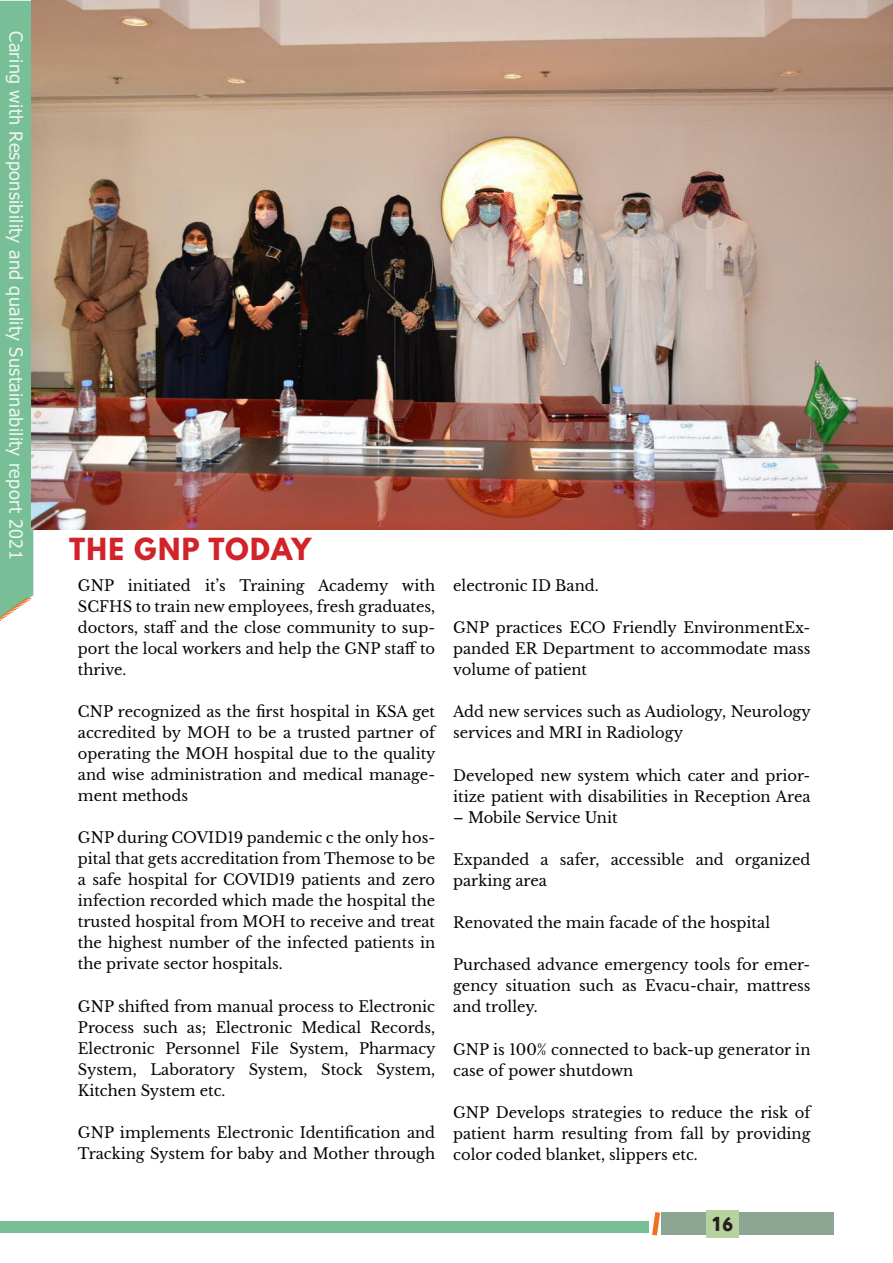
<style>
.page{position:relative;width:893px;height:1263px;background:#fff}
.page>*{position:absolute;margin:0;border:0;box-sizing:border-box;transform-origin:0 0}
.Main_Heading{font:700 27px "League Spartan";letter-spacing:.05em;color:#d1232a}
.t1{font:22.5px "Hacen Tehran";color:#231f20}
.t2{font:18px "Tahoma";letter-spacing:.02em;color:#ebf6ee}
.t3{font:15px/21px "Libre Baskerville";color:#040503;text-align:justify}
</style>
<div class="page">
<div style="left:0;top:1222px;width:648px;height:11px;background:#78be97"></div>
<div style="left:662px;top:1212px;width:172px;height:23px;background:#8da593"></div>
<svg style="left:652px;top:1212px;width:8px;height:23px"></svg>
<div style="left:706px;top:1210px;width:32px;height:28px;background:#b6d39f"></div>
<svg style="left:0;top:1px;width:893px;height:620px"></svg>
<img style="left:32px;top:0;width:861px;height:529px">
<p class="t2" style="left:28px;top:31px;width:529px;rotate:90deg">Caring with Responsibility and quality Sustainability report 2021</p>
<p class="Main_Heading" style="left:69px;top:528px;width:244px">THE GNP TODAY</p>
<p class="t3" style="left:78px;top:575px;width:359px">GNP initiated it’s Training Academy with SCFHS to train new employees, fresh graduates, doctors, staff and the close community to sup&shy;port the local workers and help the GNP staff to thrive.</p>
<p class="t3" style="left:78px;top:701px;width:359px">CNP recognized as the first hospital in KSA get accredited by MOH to be a trusted partner of operating the MOH hospital due to the quality and wise administration and medical manage&shy;ment methods</p>
<p class="t3" style="left:78px;top:827px;width:359px">GNP during COVID19 pandemic c the only hos&shy;pital that gets accreditation from Themose to be a safe hospital for COVID19 patients and zero infection recorded which made the hospital the trusted hospital from MOH to receive and treat the highest number of the infected patients in the private sector hospitals.</p>
<p class="t3" style="left:78px;top:996px;width:359px">GNP shifted from manual process to Electronic Process such as; Electronic Medical Records, Electronic Personnel File System, Pharmacy System, Laboratory System, Stock System, Kitchen System etc.</p>
<p class="t3" style="left:78px;top:1122px;width:359px">GNP implements Electronic Identification and<br>Tracking System for baby and Mother through</p>
<p class="t3" style="left:453px;top:575px;width:147px">electronic ID Band.</p>
<p class="t3" style="left:453px;top:617px;width:359px">GNP practices ECO Friendly EnvironmentEx&shy;panded ER Department to accommodate mass volume of patient</p>
<p class="t3" style="left:453px;top:701px;width:359px">Add new services such as Audiology, Neurology services and MRI in Radiology</p>
<p class="t3" style="left:453px;top:765px;width:359px">Developed new system which cater and prior&shy;itize patient with disabilities in Reception Area</p>
<p class="t3" style="left:453px;top:807px;width:166px">– Mobile Service Unit</p>
<p class="t3" style="left:453px;top:849px;width:359px">Expanded a safer, accessible and organized parking area</p>
<p class="t3" style="left:453px;top:912px;width:318px">Renovated the main facade of the hospital</p>
<p class="t3" style="left:453px;top:954px;width:359px">Purchased advance emergency tools for emer&shy;gency situation such as Evacu-chair, mattress and trolley.</p>
<p class="t3" style="left:453px;top:1039px;width:359px">GNP is 100% connected to back-up generator in case of power shutdown</p>
<p class="t3" style="left:453px;top:1102px;width:359px">GNP Develops strategies to reduce the risk of patient harm resulting from fall by providing color coded blanket, slippers etc.</p>
<h2 class="t1" style="left:711px;top:1208px;width:24px">16</h2>
</div>
